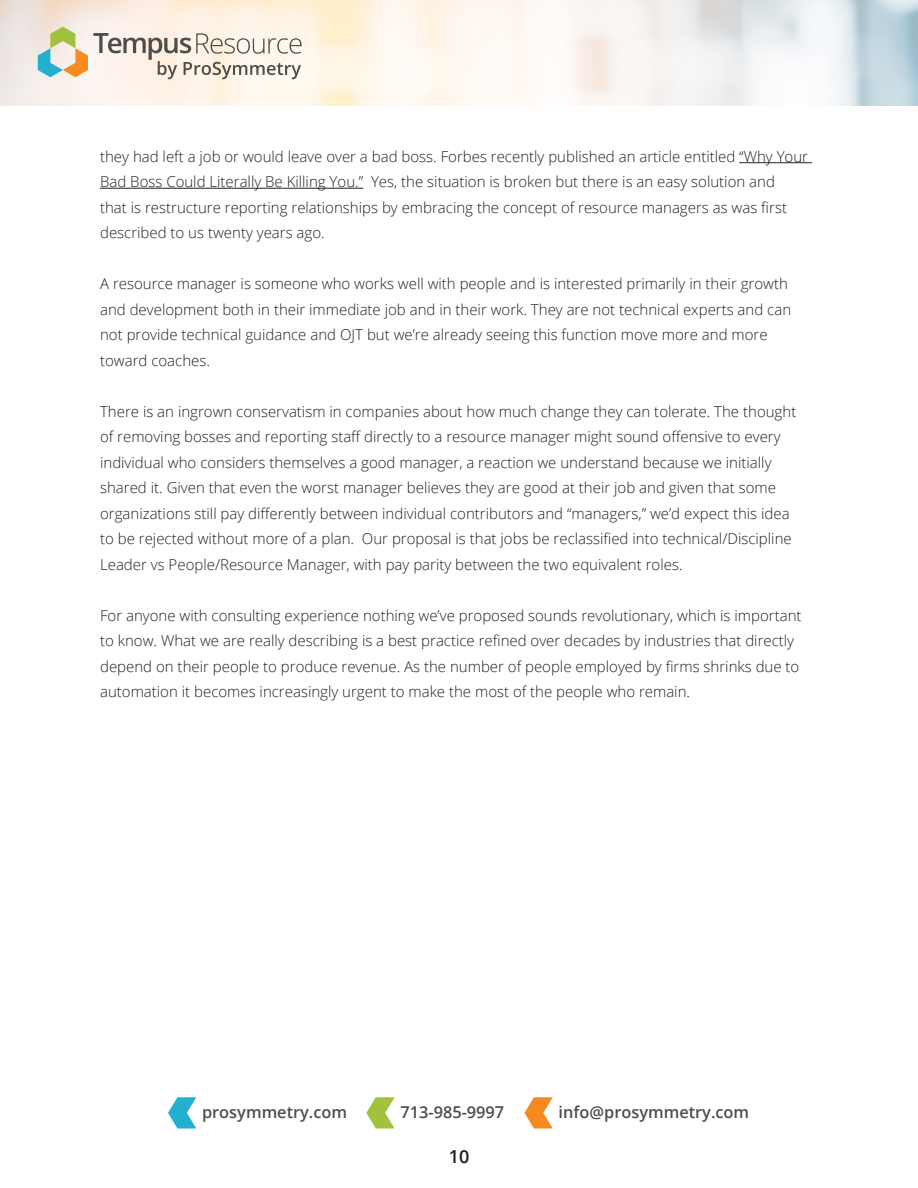
<style>
.page{position:relative;width:918px;height:1188px;background:#fff}
.page>*{position:absolute;margin:0;border:0;box-sizing:border-box;transform-origin:0 0}
.t1{font:600 18px "Open Sans";color:#231f20}
.t2{font:600 16.35px "Open Sans";color:#4e4d4c}
.t3{font:300 15px/25.5px "Open Sans";color:#231f20}
</style>
<div class="page">
<svg style="left:168px;top:1097px;width:28px;height:31px"></svg>
<svg style="left:366px;top:1097px;width:29px;height:31px"></svg>
<svg style="left:524px;top:1097px;width:29px;height:31px"></svg>
<svg style="left:38px;top:27px;width:264px;height:52px;background:#dcd6c8"></svg>
<hr style="left:739px;top:162px;width:73px;height:1px;background:#231f20">
<hr style="left:100px;top:188px;width:263px;height:1px;background:#231f20">
<p class="t3" style="left:100px;top:143px;width:710px">they had left a job or would leave over a bad boss. Forbes recently published an article entitled “Why Your Bad Boss Could Literally Be Killing You.” Yes, the situation is broken but there is an easy solution and<br>that is restructure reporting relationships by embracing the concept of resource managers as was first described to us twenty years ago.</p>
<p class="t3" style="left:100px;top:271px;width:693px">A resource manager is someone who works well with people and is interested primarily in their growth and development both in their immediate job and in their work. They are not technical experts and can not provide technical guidance and OJT but we’re already seeing this function move more and more toward coaches.</p>
<p class="t3" style="left:100px;top:398px;width:698px">There is an ingrown conservatism in companies about how much change they can tolerate. The thought of removing bosses and reporting staff directly to a resource manager might sound offensive to every individual who considers themselves a good manager, a reaction we understand because we initially shared it. Given that even the worst manager believes they are good at their job and given that some organizations still pay differently between individual contributors and “managers,” we’d expect this idea to be rejected without more of a plan. Our proposal is that jobs be reclassified into technical/Discipline Leader vs People/Resource Manager, with pay parity between the two equivalent roles.</p>
<p class="t3" style="left:100px;top:602px;width:703px">For anyone with consulting experience nothing we’ve proposed sounds revolutionary, which is important to know. What we are really describing is a best practice refined over decades by industries that directly depend on their people to produce revenue. As the number of people employed by firms shrinks due to automation it becomes increasingly urgent to make the most of the people who remain.</p>
<p class="t2" style="left:202px;top:1101px;width:147px">prosymmetry.com</p>
<p class="t2" style="left:400px;top:1101px;width:105px">713-985-9997</p>
<p class="t2" style="left:559px;top:1101px;width:192px">info@prosymmetry.com</p>
<p class="t1" style="left:449px;top:1144px;width:22px">10</p>
</div>
